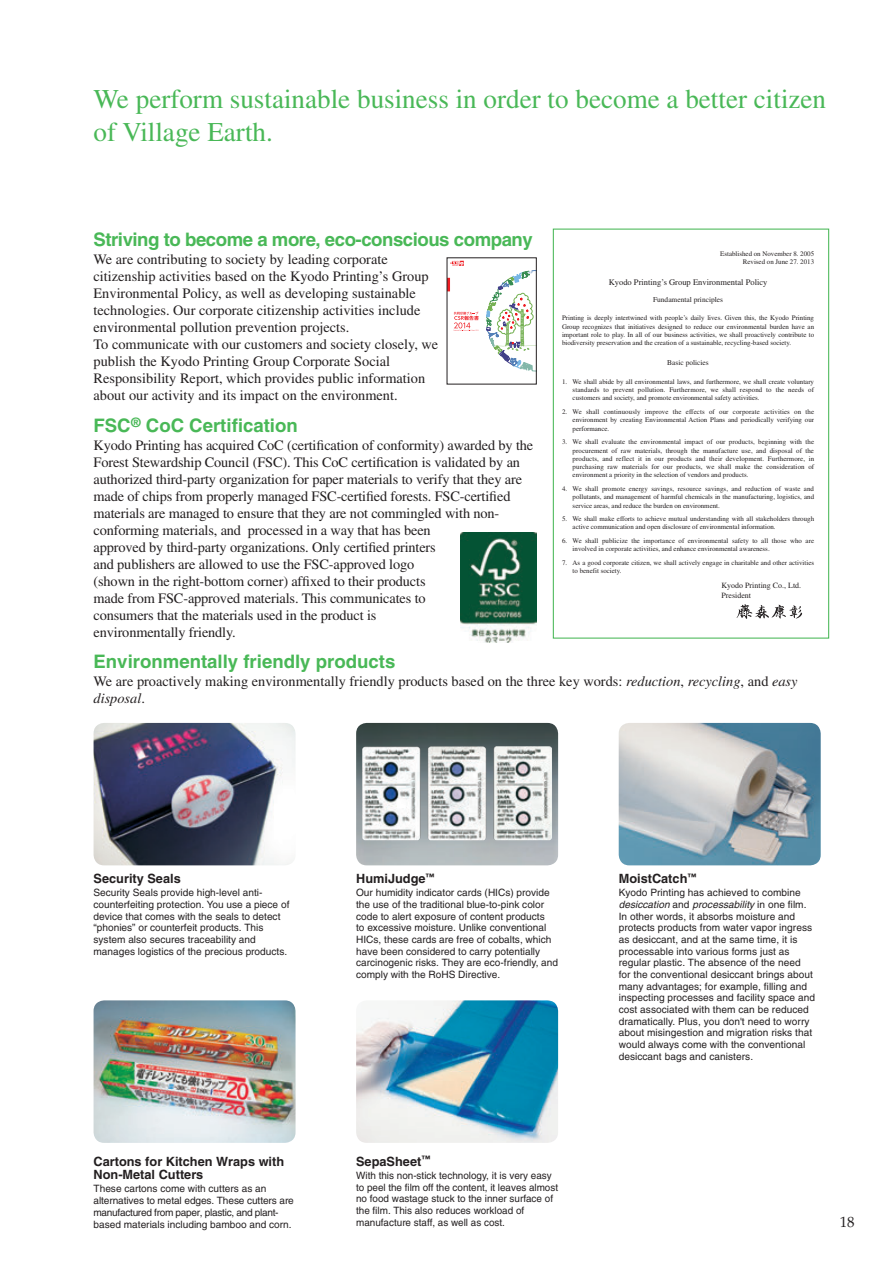
<style>
.page{position:relative;width:893px;height:1263px;background:#fff}
.page>*{position:absolute;margin:0;border:0;box-sizing:border-box;transform-origin:0 0}
.t1{font:27.15px/32.4px "Times";color:#49b857}
.t2{font:700 18.6px "Helvetica";color:#49b857}
.t3{font:700 18.6px "Helvetica";letter-spacing:-.025em;color:#49b857}
.t4{font:14.85px "Palatino";color:#231f20}
.t5{font:14.4px/17px "Times";letter-spacing:-.01em;color:#231f20}
.t6{font:700 12.75px/13.5px "Helvetica";color:#231f20}
.t7{font:10.05px/11.7px "Helvetica";color:#231f20}
.t8{font:8.55px "Times";color:#231f20}
.t9{font:7.95px/9.6px "Times";color:#231f20}
.t10{font:7.5px "Times";color:#231f20}
.t11{font:6.9px/8.2px "Times";color:#231f20;text-align:justify}
.s1{font-style:italic}
</style>
<div class="page">
<svg style="left:736px;top:604px;width:66px;height:15px"></svg>
<div style="left:553px;top:229px;width:276px;height:410px;border:1px solid #49b857"></div>
<img style="left:356px;top:723px;width:202px;height:142px;border-radius:11px">
<img style="left:460px;top:533px;width:77px;height:109px">
<img style="left:362px;top:746px;width:190px;height:94px">
<svg style="left:449px;top:278px;width:1px;height:13px"></svg>
<svg style="left:453px;top:312px;width:26px;height:19px"></svg>
<svg style="left:450px;top:261px;width:14px;height:5px"></svg>
<svg style="left:486px;top:270px;width:48px;height:101px"></svg>
<img style="left:356px;top:1000px;width:202px;height:143px;border-radius:11px">
<img style="left:94px;top:723px;width:202px;height:142px;border-radius:11px">
<img style="left:94px;top:1000px;width:202px;height:143px;border-radius:11px">
<img style="left:619px;top:723px;width:202px;height:142px;border-radius:11px">
<h1 class="t1" style="left:94px;top:86px;width:734px">We perform sustainable business in order to become a better citizen of Village Earth.</h1>
<h2 class="t3" style="left:94px;top:232px;width:441px">Striving to become a more, eco-conscious company</h2>
<p class="t5" style="left:94px;top:252px;width:346px">We are contributing to society by leading corporate citizenship activities based on the Kyodo Printing’s Group Environmental Policy, as well as developing sustainable technologies. Our corporate citizenship activities include environmental pollution prevention projects.<br>To communicate with our customers and society closely, we publish the Kyodo Printing Group Corporate Social Responsibility Report, which provides public information about our activity and its impact on the environment.</p>
<h2 class="t2" style="left:94px;top:418px;width:206px">FSC<sup>®</sup> CoC Certification</h2>
<p class="t5" style="left:94px;top:438px;width:441px">Kyodo Printing has acquired CoC (certification of conformity) awarded by the Forest Stewardship Council (FSC). This CoC certification is validated by an authorized third-party organization for paper materials to verify that they are made of chips from properly managed FSC-certified forests. FSC-certified materials are managed to ensure that they are not commingled with non&shy;conforming materials, and processed in a way that has been<br>approved by third-party organizations. Only certified printers<br>and publishers are allowed to use the FSC-approved logo<br>(shown in the right-bottom corner) affixed to their products<br>made from FSC-approved materials. This communicates to<br>consumers that the materials used in the product is<br>environmentally friendly.</p>
<p class="t11" style="left:720px;top:250px;width:95px;text-align:right">Established on November 8. 2005<br>Revised on June 27. 2013</p>
<p class="t8" style="left:609px;top:279px;width:160px">Kyodo Printing’s Group Environmental Policy</p>
<p class="t10" style="left:653px;top:296px;width:72px">Fundamental principles</p>
<p class="t11" style="left:562px;top:315px;width:254px">Printing is deeply intertwined with people’s daily lives. Given this, the Kyodo Printing Group recognizes that initiatives designed to reduce our environmental burden have an important role to play. In all of our business activities, we shall proactively contribute to biodiversity preservation and the creation of a sustainable, recycling-based society.</p>
<p class="t10" style="left:667px;top:360px;width:43px">Basic policies</p>
<p class="t11" style="left:573px;top:378px;width:243px;text-indent:-11px">1. We shall abide by all environmental laws, and furthermore, we shall create voluntary standards to prevent pollution. Furthermore, we shall respond to the needs of customers and society, and promote environmental safety activities.</p>
<p class="t11" style="left:573px;top:408px;width:243px;text-indent:-11px">2. We shall continuously improve the effects of our corporate activities on the environment by creating Environmental Action Plans and periodically verifying our performance.</p>
<p class="t11" style="left:573px;top:438px;width:243px;text-indent:-11px">3. We shall evaluate the environmental impact of our products, beginning with the procurement of raw materials, through the manufacture use, and disposal of the products, and reflect it in our products and their development. Furthermore, in purchasing raw materials for our products, we shall make the consideration of environment a priority in the selection of vendors and products.</p>
<p class="t11" style="left:573px;top:485px;width:243px;text-indent:-11px">4. We shall promote energy savings, resource savings, and reduction of waste and pollutants, and management of harmful chemicals in the manufacturing, logistics, and service areas, and reduce the burden on environment.</p>
<p class="t11" style="left:573px;top:515px;width:243px;text-indent:-11px">5. We shall make efforts to achieve mutual understanding with all stakeholders through active communication and open disclosure of environmental information.</p>
<p class="t11" style="left:573px;top:537px;width:243px;text-indent:-11px">6. We shall publicize the importance of environmental safety to all those who are involved in corporate activities, and enhance environmental awareness.</p>
<p class="t11" style="left:573px;top:559px;width:243px;text-indent:-11px">7. As a good corporate citizen, we shall actively engage in charitable and other activities to benefit society.</p>
<p class="t9" style="left:721px;top:581px;width:81px">Kyodo Printing Co., Ltd.<br>President</p>
<h2 class="t2" style="left:94px;top:655px;width:303px">Environmentally friendly products</h2>
<h3 class="t5" style="left:94px;top:674px;width:705px">We are proactively making environmentally friendly products based on the three key words: <span class="s1">reduction</span>, <span class="s1">recycling</span>, and <span class="s1">easy disposal</span>.</h3>
<h3 class="t6" style="left:94px;top:873px;width:89px">Security Seals</h3>
<p class="t7" style="left:94px;top:888px;width:197px">Security Seals provide high-level anti&shy;counterfeiting protection. You use a piece of device that comes with the seals to detect “phonies” or counterfeit products. This system also secures traceability and manages logistics of the precious products.</p>
<h3 class="t6" style="left:94px;top:1155px;width:192px">Cartons for Kitchen Wraps with<br>Non-Metal Cutters</h3>
<h3 class="t7" style="left:94px;top:1184px;width:202px">These cartons come with cutters as an alternatives to metal edges. These cutters are manufactured from paper, plastic, and plant&shy;based materials including bamboo and corn.</h3>
<h3 class="t6" style="left:356px;top:873px;width:80px">HumiJudge<sup>™</sup></h3>
<p class="t7" style="left:356px;top:888px;width:203px">Our humidity indicator cards (HICs) provide the use of the traditional blue-to-pink color code to alert exposure of content products<br>to excessive moisture. Unlike conventional HICs, these cards are free of cobalts, which have been considered to carry potentially carcinogenic risks. They are eco-friendly, and comply with the RoHS Directive.</p>
<h3 class="t6" style="left:356px;top:1155px;width:76px">SepaSheet<sup>™</sup></h3>
<h3 class="t7" style="left:356px;top:1170px;width:203px">With this non-stick technology, it is very easy to peel the film off the content, it leaves almost no food wastage stuck to the inner surface of the film. This also reduces workload of manufacture staff, as well as cost.</h3>
<h3 class="t6" style="left:619px;top:873px;width:79px">MoistCatch<sup>™</sup></h3>
<p class="t7" style="left:619px;top:888px;width:198px">Kyodo Printing has achieved to combine <span class="s1">desiccation</span> and <span class="s1">processability</span> in one film.<br>In other words, it absorbs moisture and protects products from water vapor ingress as desiccant, and at the same time, it is processable into various forms just as regular plastic. The absence of the need for the conventional desiccant brings about many advantages; for example, filling and inspecting processes and facility space and cost associated with them can be reduced dramatically. Plus, you don't need to worry about misingestion and migration risks that would always come with the conventional desiccant bags and canisters.</p>
<h3 class="t4" style="left:840px;top:1216px;width:16px">18</h3>
</div>
